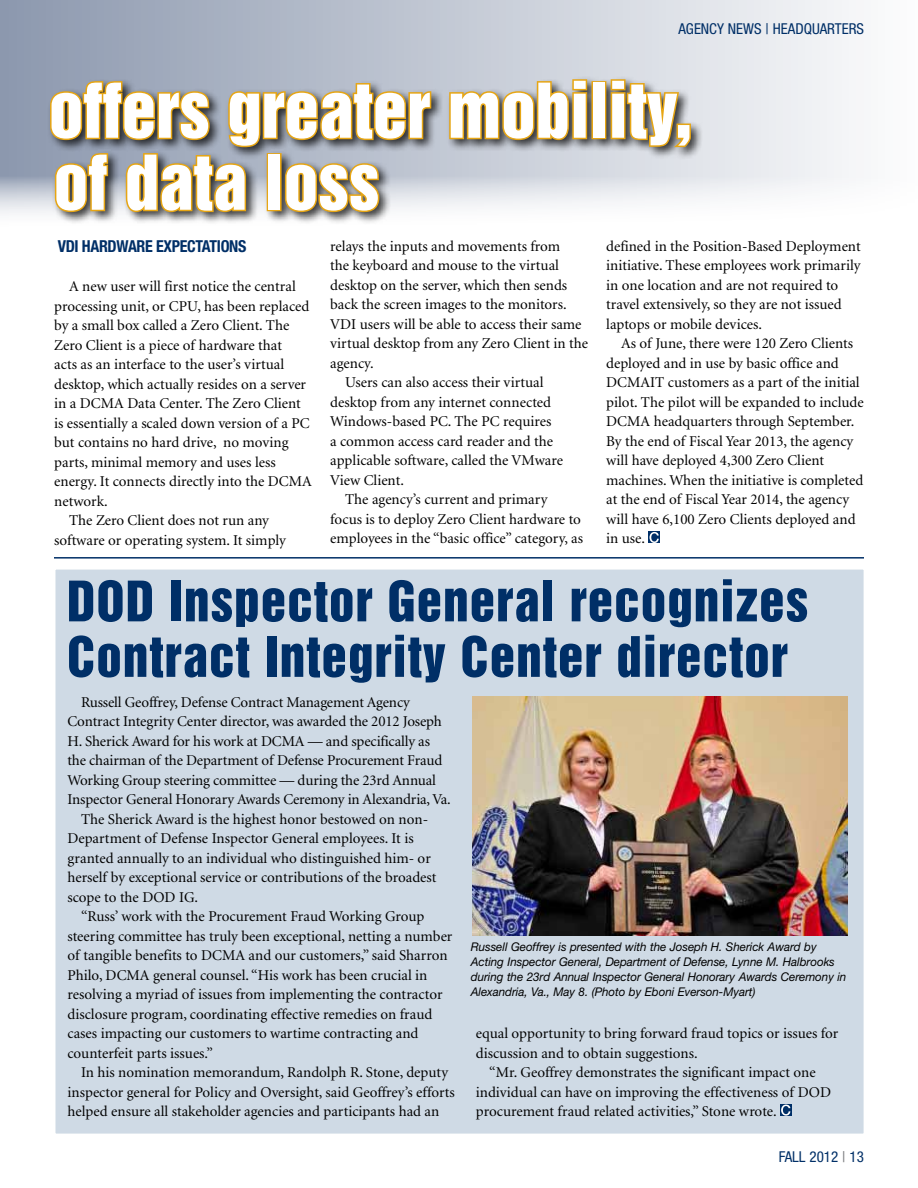
<style>
.page{position:relative;width:918px;height:1188px;background:#fff}
.page>*{position:absolute;margin:0;border:0;box-sizing:border-box;transform-origin:0 0}
.t1{font:69px/72px "Helvetica Inserat Cyr Upright";color:#fff}
.body_copy{font:51px/55.5px "Helvetica Inserat Cyr Upright";letter-spacing:.02em;color:#002f67}
.body_copy-2{font:700 condensed 16.5px "Helvetica Neue";letter-spacing:-.02em;color:#002f67}
.body_copy-3{font:15px/19.5px "Minion";color:#000}
.t2{font:condensed 15px "Helvetica Neue";color:#002f67}
.Photo_Caption{font:italic 12px/15px "Helvetica Neue";letter-spacing:-.005em;color:#000}
.s1{color:#77787b}
</style>
<div class="page">
<div style="left:55px;top:569px;width:809px;height:565px;background:#cfdae5"></div>
<svg style="left:780px;top:1104px;width:12px;height:12px"></svg>
<svg style="left:781px;top:1105px;width:9px;height:11px"></svg>
<div style="left:0;top:0;width:918px;height:230px;background:linear-gradient(to right,#8b97ad,#fefefe)"></div>
<svg style="left:648px;top:532px;width:12px;height:11px"></svg>
<svg style="left:650px;top:532px;width:9px;height:11px"></svg>
<div style="left:0;top:76px;width:704px;height:156px;background:#000;opacity:.75"></div>
<svg style="left:448px;top:78px;width:141px;height:64px"></svg>
<div style="left:591px;top:81px;width:15px;height:58px;border:3px solid #e7a614"></div>
<svg style="left:609px;top:78px;width:83px;height:71px"></svg>
<svg style="left:49px;top:80px;width:384px;height:134px"></svg>
<img style="left:472px;top:697px;width:376px;height:238px">
<hr style="left:54px;top:557px;width:810px;height:2px;background:#002f67">
<p class="t2" style="left:678px;top:21px;width:187px">AGENCY NEWS | HEADQUARTERS</p>
<h1 class="t1" style="left:49px;top:75px;width:645px">offers greater mobility, of data loss</h1>
<p class="body_copy-2" style="left:58px;top:237px;width:190px">VDI HARDWARE EXPECTATIONS</p>
<p class="body_copy-3" style="left:54px;top:277px;width:259px;text-indent:15px">A new user will first notice the central processing unit, or CPU, has been replaced by a small box called a Zero Client. The Zero Client is a piece of hardware that<br>acts as an interface to the user’s virtual desktop, which actually resides on a server in a DCMA Data Center. The Zero Client is essentially a scaled down version of a PC but contains no hard drive, no moving parts, minimal memory and uses less energy. It connects directly into the DCMA network.</p>
<p class="body_copy-3" style="left:54px;top:511px;width:233px;text-align:center">The Zero Client does not run any software or operating system. It simply</p>
<p class="body_copy-3" style="left:330px;top:237px;width:259px">relays the inputs and movements from<br>the keyboard and mouse to the virtual desktop on the server, which then sends back the screen images to the monitors.<br>VDI users will be able to access their same virtual desktop from any Zero Client in the agency.</p>
<p class="body_copy-3" style="left:330px;top:373px;width:234px;text-indent:15px">Users can also access their virtual desktop from any internet connected<br>Windows-based PC. The PC requires<br>a common access card reader and the applicable software, called the VMware<br>View Client.</p>
<p class="body_copy-3" style="left:330px;top:490px;width:254px;text-indent:15px">The agency’s current and primary focus is to deploy Zero Client hardware to employees in the “basic office” category, as</p>
<p class="body_copy-3" style="left:606px;top:237px;width:256px">defined in the Position-Based Deployment initiative. These employees work primarily in one location and are not required to travel extensively, so they are not issued laptops or mobile devices.</p>
<p class="body_copy-3" style="left:606px;top:334px;width:259px;text-indent:15px">As of June, there were 120 Zero Clients deployed and in use by basic office and DCMAIT customers as a part of the initial pilot. The pilot will be expanded to include DCMA headquarters through September.<br>By the end of Fiscal Year 2013, the agency will have deployed 4,300 Zero Client machines. When the initiative is completed at the end of Fiscal Year 2014, the agency will have 6,100 Zero Clients deployed and in use.</p>
<p class="body_copy" style="left:67px;top:574px;width:743px">DOD Inspector General recognizes<br>Contract Integrity Center director</p>
<p class="body_copy-3" style="left:68px;top:693px;width:385px;text-indent:14px">Russell Geoffrey, Defense Contract Management Agency Contract Integrity Center director, was awarded the 2012 Joseph H. Sherick Award for his work at DCMA — and specifically as the chairman of the Department of Defense Procurement Fraud Working Group steering committee — during the 23rd Annual Inspector General Honorary Awards Ceremony in Alexandria, Va.</p>
<p class="body_copy-3" style="left:68px;top:810px;width:371px;text-indent:14px">The Sherick Award is the highest honor bestowed on non-Department of Defense Inspector General employees. It is granted annually to an individual who distinguished him- or herself by exceptional service or contributions of the broadest scope to the DOD IG.</p>
<p class="body_copy-3" style="left:68px;top:907px;width:386px;text-indent:14px">“Russ’ work with the Procurement Fraud Working Group steering committee has truly been exceptional, netting a number of tangible benefits to DCMA and our customers,” said Sharron Philo, DCMA general counsel. “His work has been crucial in resolving a myriad of issues from implementing the contractor disclosure program, coordinating effective remedies on fraud cases impacting our customers to wartime contracting and counterfeit parts issues.”</p>
<p class="body_copy-3" style="left:68px;top:1063px;width:389px;text-indent:14px">In his nomination memorandum, Randolph R. Stone, deputy inspector general for Policy and Oversight, said Geoffrey’s efforts helped ensure all stakeholder agencies and participants had an</p>
<p class="Photo_Caption" style="left:471px;top:939px;width:377px">Russell Geoffrey is presented with the Joseph H. Sherick Award by Acting Inspector General, Department of Defense, Lynne M. Halbrooks during the 23rd Annual Inspector General Honorary Awards Ceremony in Alexandria, Va., May 8. (Photo by Eboni Everson-Myart)</p>
<p class="body_copy-3" style="left:476px;top:1024px;width:364px">equal opportunity to bring forward fraud topics or issues for discussion and to obtain suggestions.</p>
<p class="body_copy-3" style="left:476px;top:1063px;width:357px;text-indent:14px">“Mr. Geoffrey demonstrates the significant impact one individual can have on improving the effectiveness of DOD procurement fraud related activities,” Stone wrote.</p>
<p class="t2" style="left:779px;top:1148px;width:87px">FALL 2012 <span class="s1">|</span> 13</p>
</div>
